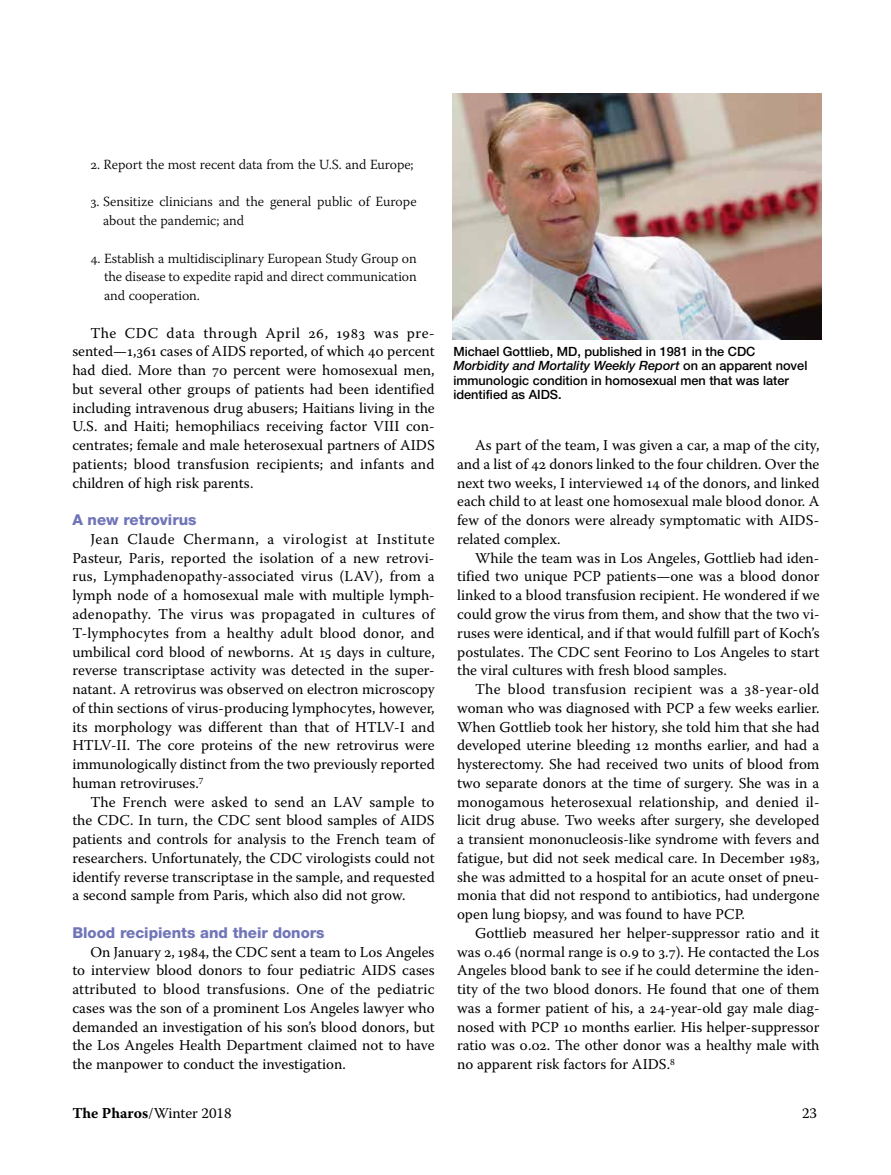
<style>
.page{position:relative;width:891px;height:1175px;background:#fff}
.page>*{position:absolute;margin:0;border:0;box-sizing:border-box;transform-origin:0 0}
.t1{font:15px/18.8px "Warnock Pro";color:#000;text-align:justify}
.t2{font:800 15px "Helvetica Neue LT Std";color:#7075b8}
.t3{font:300 13.95px/18.8px "Warnock Pro";letter-spacing:-.005em;color:#000}
.t4{font:500 12.75px/14.2px "Helvetica Neue LT Std";color:#000}
.s1{font-style:italic}
.s2{font-weight:700}
</style>
<div class="page">
<img style="left:453px;top:94px;width:368px;height:246px">
<p class="t3" style="left:90px;top:155px;width:325px">2. Report the most recent data from the U.S. and Europe;</p>
<p class="t3" style="left:103px;top:192px;width:315px;text-indent:-13px">3. Sensitize clinicians and the general public of Europe about the pandemic; and</p>
<p class="t3" style="left:104px;top:248px;width:314px;text-align:justify;text-indent:-14px">4. Establish a multidisciplinary European Study Group on the disease to expedite rapid and direct communication and cooperation.</p>
<p class="t1" style="left:72px;top:323px;width:364px;text-indent:18px">The CDC data through April 26, 1983 was pre&shy;sented—1,361 cases of AIDS reported, of which 40 percent had died. More than 70 percent were homosexual men, but several other groups of patients had been identified including intravenous drug abusers; Haitians living in the U.S. and Haiti; hemophiliacs receiving factor VIII con&shy;centrates; female and male heterosexual partners of AIDS patients; blood transfusion recipients; and infants and children of high risk parents.</p>
<p class="t2" style="left:72px;top:511px;width:126px">A new retrovirus</p>
<p class="t1" style="left:72px;top:529px;width:364px;text-indent:18px">Jean Claude Chermann, a virologist at Institute Pasteur, Paris, reported the isolation of a new retrovi&shy;rus, Lymphadenopathy-associated virus (LAV), from a lymph node of a homosexual male with multiple lymph&shy;adenopathy. The virus was propagated in cultures of T-lymphocytes from a healthy adult blood donor, and umbilical cord blood of newborns. At 15 days in culture, reverse transcriptase activity was detected in the super&shy;natant. A retrovirus was observed on electron microscopy of thin sections of virus-producing lymphocytes, however, its morphology was different than that of HTLV-I and HTLV-II. The core proteins of the new retrovirus were immunologically distinct from the two previously reported human retroviruses.<sup>7</sup></p>
<p class="t1" style="left:72px;top:792px;width:364px;text-indent:18px">The French were asked to send an LAV sample to the CDC. In turn, the CDC sent blood samples of AIDS patients and controls for analysis to the French team of researchers. Unfortunately, the CDC virologists could not identify reverse transcriptase in the sample, and requested a second sample from Paris, which also did not grow.</p>
<p class="t2" style="left:72px;top:923px;width:254px">Blood recipients and their donors</p>
<p class="t1" style="left:72px;top:942px;width:364px;text-indent:18px">On January 2, 1984, the CDC sent a team to Los Angeles to interview blood donors to four pediatric AIDS cases attributed to blood transfusions. One of the pediatric cases was the son of a prominent Los Angeles lawyer who demanded an investigation of his son’s blood donors, but the Los Angeles Health Department claimed not to have the manpower to conduct the investigation.</p>
<p class="t4" style="left:453px;top:344px;width:356px">Michael Gottlieb, MD, published in 1981 in the CDC <span class="s1">Morbidity and Mortality Weekly Report</span> on an apparent novel immunologic condition in homosexual men that was later identified as AIDS.</p>
<p class="t1" style="left:457px;top:435px;width:364px;text-indent:18px">As part of the team, I was given a car, a map of the city, and a list of 42 donors linked to the four children. Over the next two weeks, I interviewed 14 of the donors, and linked each child to at least one homosexual male blood donor. A few of the donors were already symptomatic with AIDS&shy;related complex.</p>
<p class="t1" style="left:457px;top:548px;width:364px;text-indent:18px">While the team was in Los Angeles, Gottlieb had iden&shy;tified two unique PCP patients—one was a blood donor linked to a blood transfusion recipient. He wondered if we could grow the virus from them, and show that the two vi&shy;ruses were identical, and if that would fulfill part of Koch’s postulates. The CDC sent Feorino to Los Angeles to start the viral cultures with fresh blood samples.</p>
<p class="t1" style="left:457px;top:679px;width:364px;text-indent:18px">The blood transfusion recipient was a 38-year-old woman who was diagnosed with PCP a few weeks earlier.<br>When Gottlieb took her history, she told him that she had developed uterine bleeding 12 months earlier, and had a hysterectomy. She had received two units of blood from two separate donors at the time of surgery. She was in a monogamous heterosexual relationship, and denied il&shy;licit drug abuse. Two weeks after surgery, she developed a transient mononucleosis-like syndrome with fevers and fatigue, but did not seek medical care. In December 1983, she was admitted to a hospital for an acute onset of pneu&shy;monia that did not respond to antibiotics, had undergone open lung biopsy, and was found to have PCP.</p>
<p class="t1" style="left:457px;top:923px;width:364px;text-indent:18px">Gottlieb measured her helper-suppressor ratio and it was 0.46 (normal range is 0.9 to 3.7). He contacted the Los Angeles blood bank to see if he could determine the iden&shy;tity of the two blood donors. He found that one of them was a former patient of his, a 24-year-old gay male diag&shy;nosed with PCP 10 months earlier. His helper-suppressor ratio was 0.02. The other donor was a healthy male with no apparent risk factors for AIDS.<sup>8</sup></p>
<p class="t1" style="left:72px;top:1103px;width:161px"><span class="s2">The Pharos</span>/Winter 2018</p>
<p class="t1" style="left:802px;top:1103px;width:17px">23</p>
</div>
